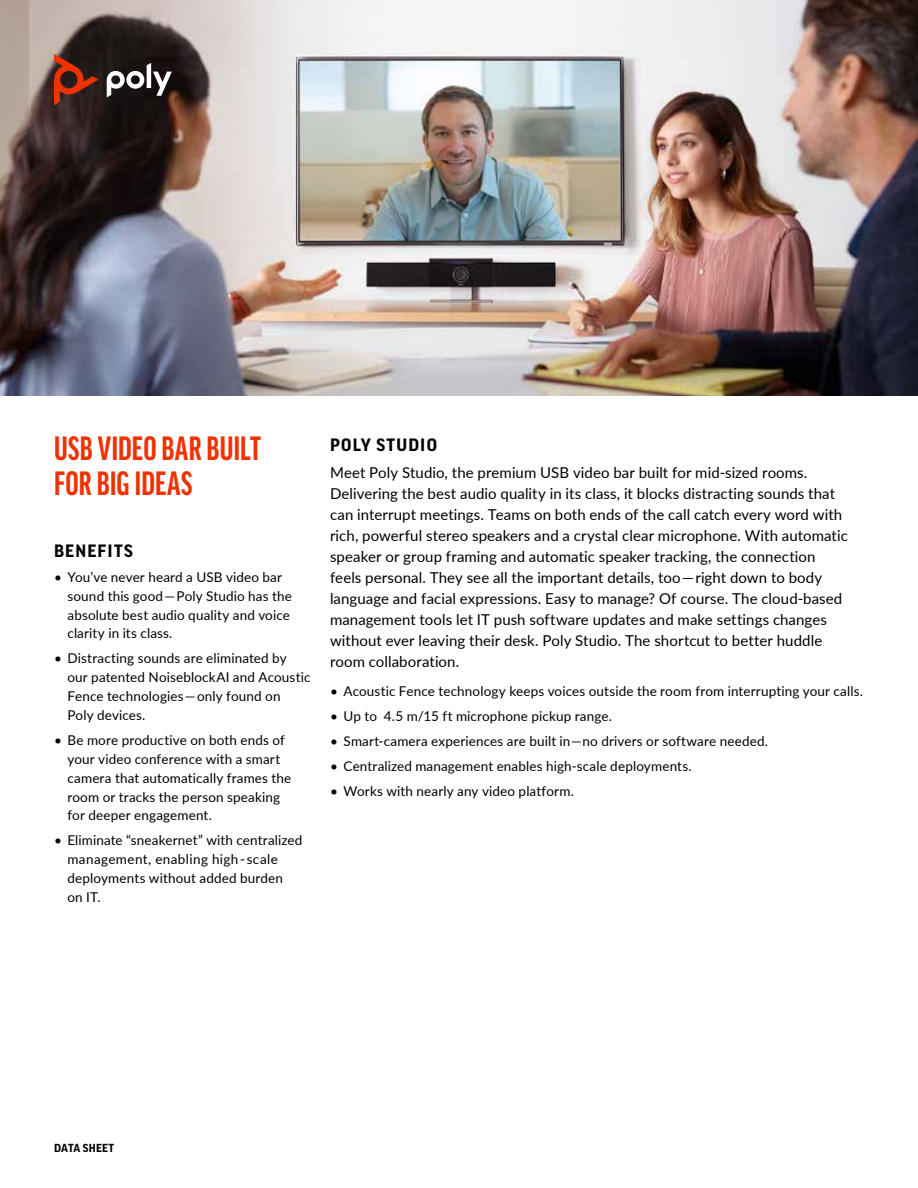
<style>
.page{position:relative;width:918px;height:1188px;background:#fff}
.page>*{position:absolute;margin:0;border:0;box-sizing:border-box;transform-origin:0 0}
.t1{font:700 extra-condensed 36px/34.5px "Good Headline Pro";letter-spacing:.005em;color:#ef3200}
.t2{font:700 17.25px "Good Pro";letter-spacing:.07em;color:#000}
.t3{font:15px/21px "Lato";letter-spacing:.005em;color:#000}
.t4{font:13.5px/18.9px "Lato";letter-spacing:.01em;color:#000}
.t5{font:700 11.25px "Good Pro";letter-spacing:.02em;color:#000}
</style>
<div class="page">
<img style="left:0;top:0;width:918px;height:396px">
<svg style="left:107px;top:63px;width:65px;height:34px"></svg>
<svg style="left:54px;top:54px;width:44px;height:51px;background:#682413"></svg>
<h1 class="t1" style="left:54px;top:431px;width:208px">USB VIDEO BAR BUILT<br>FOR BIG IDEAS</h1>
<p class="t2" style="left:54px;top:541px;width:80px">BENEFITS</p>
<p class="t4" style="left:68px;top:567px;width:226px;text-indent:-14px">• You’ve never heard a USB video bar sound this good—Poly Studio has the absolute best audio quality and voice clarity in its class.</p>
<p class="t4" style="left:68px;top:648px;width:245px;text-indent:-14px">• Distracting sounds are eliminated by<br>our patented NoiseblockAI and Acoustic<br>Fence technologies—only found on<br>Poly devices.</p>
<p class="t4" style="left:68px;top:730px;width:225px;text-indent:-14px">• Be more productive on both ends of your video conference with a smart camera that automatically frames the room or tracks the person speaking for deeper engagement.</p>
<p class="t4" style="left:68px;top:830px;width:236px;text-indent:-14px">• Eliminate “sneakernet” with centralized management, enabling high-scale deployments without added burden<br>on IT.</p>
<p class="t2" style="left:330px;top:435px;width:108px">POLY STUDIO</p>
<p class="t3" style="left:330px;top:461px;width:519px">Meet Poly Studio, the premium USB video bar built for mid-sized rooms.<br>Delivering the best audio quality in its class, it blocks distracting sounds that can interrupt meetings. Teams on both ends of the call catch every word with rich, powerful stereo speakers and a crystal clear microphone. With automatic speaker or group framing and automatic speaker tracking, the connection feels personal. They see all the important details, too—right down to body language and facial expressions. Easy to manage? Of course. The cloud-based management tools let IT push software updates and make settings changes without ever leaving their desk. Poly Studio. The shortcut to better huddle room collaboration.</p>
<p class="t4" style="left:330px;top:681px;width:534px">• Acoustic Fence technology keeps voices outside the room from interrupting your calls.</p>
<p class="t4" style="left:330px;top:706px;width:283px">• Up to 4.5 m/15 ft microphone pickup range.</p>
<p class="t4" style="left:330px;top:731px;width:439px">• Smart-camera experiences are built in—no drivers or software needed.</p>
<p class="t4" style="left:330px;top:756px;width:363px">• Centralized management enables high-scale deployments.</p>
<p class="t4" style="left:330px;top:781px;width:245px">• Works with nearly any video platform.</p>
<p class="t5" style="left:54px;top:1142px;width:62px">DATA SHEET</p>
</div>
